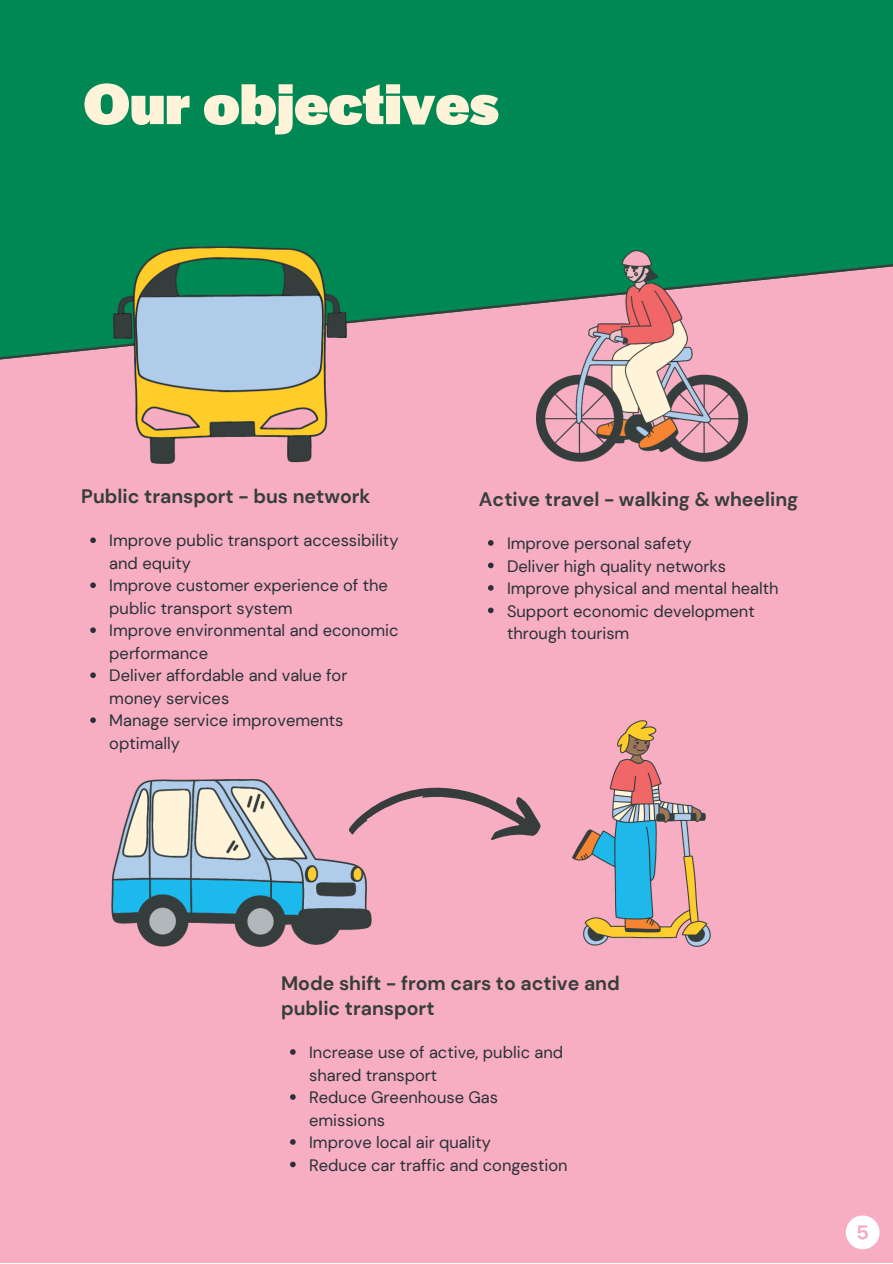
<style>
.page{position:relative;width:893px;height:1264px;background:#fff}
.page>*{position:absolute;margin:0;border:0;box-sizing:border-box;transform-origin:0 0}
.t1{font:900 60px "Halyard Display";color:#fff4d9}
.t2{font:700 19.5px/24.8px "DM Sans";color:#373d3d}
.t3{font:16.5px/22.5px "DM Sans";color:#293039}
</style>
<div class="page">
<div style="left:0;top:0;width:892px;height:1262px;background:#f7aec2"></div>
<svg style="left:0;top:0;width:892px;height:414px"></svg>
<img style="left:114px;top:247px;width:233px;height:217px">
<img style="left:536px;top:250px;width:211px;height:212px">
<img style="left:112px;top:779px;width:259px;height:167px">
<img style="left:573px;top:720px;width:137px;height:226px">
<svg style="left:348px;top:779px;width:193px;height:68px"></svg>
<svg style="left:290px;top:1049px;width:6px;height:5px"></svg>
<svg style="left:290px;top:1094px;width:6px;height:5px"></svg>
<svg style="left:290px;top:1139px;width:6px;height:5px"></svg>
<svg style="left:290px;top:1161px;width:6px;height:6px"></svg>
<svg style="left:845px;top:1215px;width:34px;height:34px"></svg>
<svg style="left:90px;top:537px;width:6px;height:6px"></svg>
<svg style="left:90px;top:582px;width:6px;height:6px"></svg>
<svg style="left:90px;top:627px;width:6px;height:6px"></svg>
<svg style="left:90px;top:672px;width:6px;height:6px"></svg>
<svg style="left:90px;top:717px;width:6px;height:6px"></svg>
<svg style="left:488px;top:540px;width:5px;height:5px"></svg>
<svg style="left:488px;top:562px;width:5px;height:6px"></svg>
<svg style="left:488px;top:585px;width:5px;height:5px"></svg>
<svg style="left:488px;top:607px;width:5px;height:6px"></svg>
<p class="t1" style="left:83px;top:61px;width:417px">Our objectives</p>
<p class="t2" style="left:81px;top:484px;width:291px">Public transport - bus network</p>
<p class="t3" style="left:109px;top:529px;width:291px">Improve public transport accessibility and equity</p>
<p class="t3" style="left:109px;top:574px;width:280px">Improve customer experience of the public transport system</p>
<p class="t3" style="left:109px;top:619px;width:291px">Improve environmental and economic performance</p>
<p class="t3" style="left:109px;top:664px;width:239px">Deliver affordable and value for money services</p>
<p class="t3" style="left:109px;top:709px;width:236px">Manage service improvements optimally</p>
<p class="t2" style="left:479px;top:486px;width:321px">Active travel - walking &amp; wheeling</p>
<p class="t3" style="left:507px;top:532px;width:186px">Improve personal safety</p>
<p class="t3" style="left:507px;top:554px;width:221px">Deliver high quality networks</p>
<p class="t3" style="left:507px;top:577px;width:273px">Improve physical and mental health</p>
<p class="t3" style="left:507px;top:599px;width:249px">Support economic development through tourism</p>
<p class="t2" style="left:281px;top:970px;width:340px">Mode shift - from cars to active and public transport</p>
<p class="t3" style="left:309px;top:1041px;width:255px">Increase use of active, public and shared transport</p>
<p class="t3" style="left:309px;top:1086px;width:190px">Reduce Greenhouse Gas emissions</p>
<p class="t3" style="left:309px;top:1131px;width:183px">Improve local air quality</p>
<p class="t3" style="left:309px;top:1153px;width:260px">Reduce car traffic and congestion</p>
</div>
